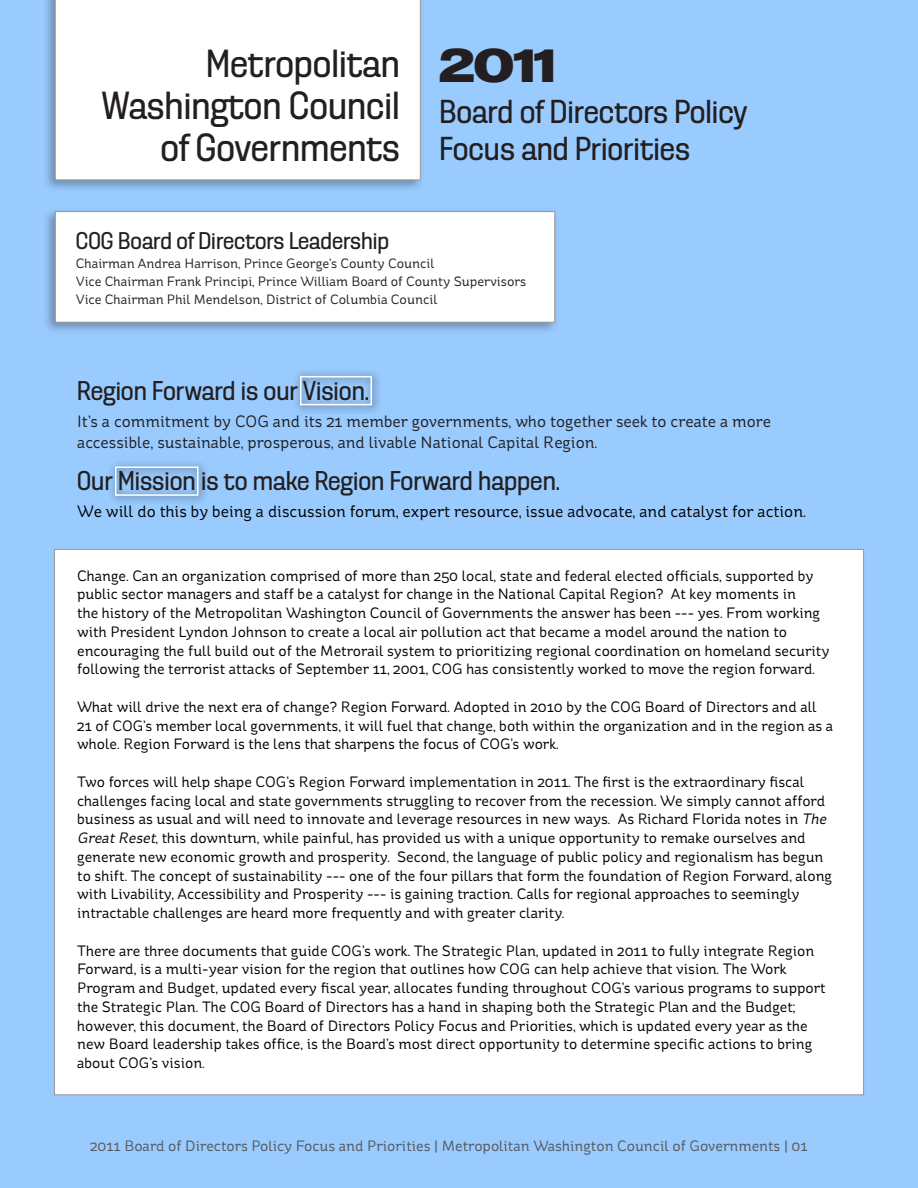
<style>
.page{position:relative;width:918px;height:1188px;background:#99cbff}
.page>*{position:absolute;margin:0;border:0;box-sizing:border-box;transform-origin:0 0}
.t1{font:45px "Sh Ad Grotesk Black Ext Nor";color:#231f20}
.t2{font:39px/42px "Dezen Pro";color:#231f20;text-align:right}
.t3{font:33px/37.5px "Dezen Pro";color:#231f20}
.t4{font:27px "Dezen Pro";color:#231f20}
.t5{font:24px "Dezen Pro";color:#231f20}
.t6{font:16.5px/21px "St Ryde";color:#231f20}
.t7{font:16.5px "St Ryde";color:#000}
.t8{font:15px/18.8px "St Ryde";color:#000}
.t9{font:15px "St Ryde";color:#57585a}
.t10{font:13.5px "St Ryde";color:#231f20}
.s1{font-style:italic}
</style>
<div class="page">
<div style="left:42px;top:0;width:382px;height:193px;background:#231f20;opacity:.35"></div>
<div style="left:55px;top:0;width:366px;height:180px;background:#fff"></div>
<div style="left:42px;top:207px;width:517px;height:128px;background:#231f20;opacity:.35"></div>
<div style="left:55px;top:211px;width:500px;height:112px;background:#fff;border:1px solid #939598"></div>
<div style="left:54px;top:549px;width:810px;height:546px;background:#fff;border:1px solid #939598"></div>
<svg style="left:295px;top:371px;width:84px;height:42px"></svg>
<div style="left:300px;top:376px;width:72px;height:29px;border:2px solid #fff"></div>
<svg style="left:110px;top:462px;width:96px;height:41px"></svg>
<div style="left:115px;top:466px;width:84px;height:30px;border:2px solid #fff"></div>
<p class="t2" style="left:206px;top:42px;width:195px">Metropolitan</p>
<p class="t1" style="left:440px;top:38px;width:117px">2011</p>
<p class="t2" style="left:101px;top:84px;width:300px">Washington Council of Governments</p>
<p class="t3" style="left:440px;top:93px;width:309px">Board of Directors Policy<br>Focus and Priorities</p>
<p class="t5" style="left:76px;top:227px;width:315px">COG Board of Directors Leadership</p>
<p class="t10" style="left:76px;top:255px;width:360px">Chairman Andrea Harrison, Prince George’s County Council</p>
<p class="t10" style="left:76px;top:273px;width:452px">Vice Chairman Frank Principi, Prince William Board of County Supervisors</p>
<p class="t10" style="left:76px;top:291px;width:363px">Vice Chairman Phil Mendelson, District of Columbia Council</p>
<p class="t4" style="left:77px;top:375px;width:294px">Region Forward is our Vision.</p>
<p class="t6" style="left:77px;top:411px;width:696px">It’s a commitment by COG and its 21 member governments, who together seek to create a more accessible, sustainable, prosperous, and livable National Capital Region.</p>
<p class="t4" style="left:77px;top:465px;width:484px">Our Mission is to make Region Forward happen.</p>
<p class="t7" style="left:77px;top:501px;width:730px">We will do this by being a discussion forum, expert resource, issue advocate, and catalyst for action.</p>
<p class="t8" style="left:77px;top:566px;width:754px">Change. Can an organization comprised of more than 250 local, state and federal elected officials, supported by public sector managers and staff be a catalyst for change in the National Capital Region? At key moments in<br>the history of the Metropolitan Washington Council of Governments the answer has been --- yes. From working with President Lyndon Johnson to create a local air pollution act that became a model around the nation to encouraging the full build out of the Metrorail system to prioritizing regional coordination on homeland security following the terrorist attacks of September 11, 2001, COG has consistently worked to move the region forward.</p>
<p class="t8" style="left:77px;top:697px;width:758px">What will drive the next era of change? Region Forward. Adopted in 2010 by the COG Board of Directors and all<br>21 of COG’s member local governments, it will fuel that change, both within the organization and in the region as a whole. Region Forward is the lens that sharpens the focus of COG’s work.</p>
<p class="t8" style="left:77px;top:772px;width:757px">Two forces will help shape COG’s Region Forward implementation in 2011. The first is the extraordinary fiscal challenges facing local and state governments struggling to recover from the recession. We simply cannot afford business as usual and will need to innovate and leverage resources in new ways. As Richard Florida notes in <span class="s1">The GreatReset</span>, this downturn, while painful, has provided us with a unique opportunity to remake ourselves and generate new economic growth and prosperity. Second, the language of public policy and regionalism has begun to shift. The concept of sustainability --- one of the four pillars that form the foundation of Region Forward, along with Livability, Accessibility and Prosperity --- is gaining traction. Calls for regional approaches to seemingly intractable challenges are heard more frequently and with greater clarity.</p>
<p class="t8" style="left:77px;top:941px;width:750px">There are three documents that guide COG’s work. The Strategic Plan, updated in 2011 to fully integrate Region Forward, is a multi-year vision for the region that outlines how COG can help achieve that vision. The Work Program and Budget, updated every fiscal year, allocates funding throughout COG’s various programs to support the Strategic Plan. The COG Board of Directors has a hand in shaping both the Strategic Plan and the Budget; however, this document, the Board of Directors Policy Focus and Priorities, which is updated every year as the new Board leadership takes office, is the Board’s most direct opportunity to determine specific actions to bring about COG’s vision.</p>
<p class="t9" style="left:90px;top:1137px;width:719px">2011 Board of Directors Policy Focus and Priorities | Metropolitan Washington Council of Governments | 01</p>
</div>
